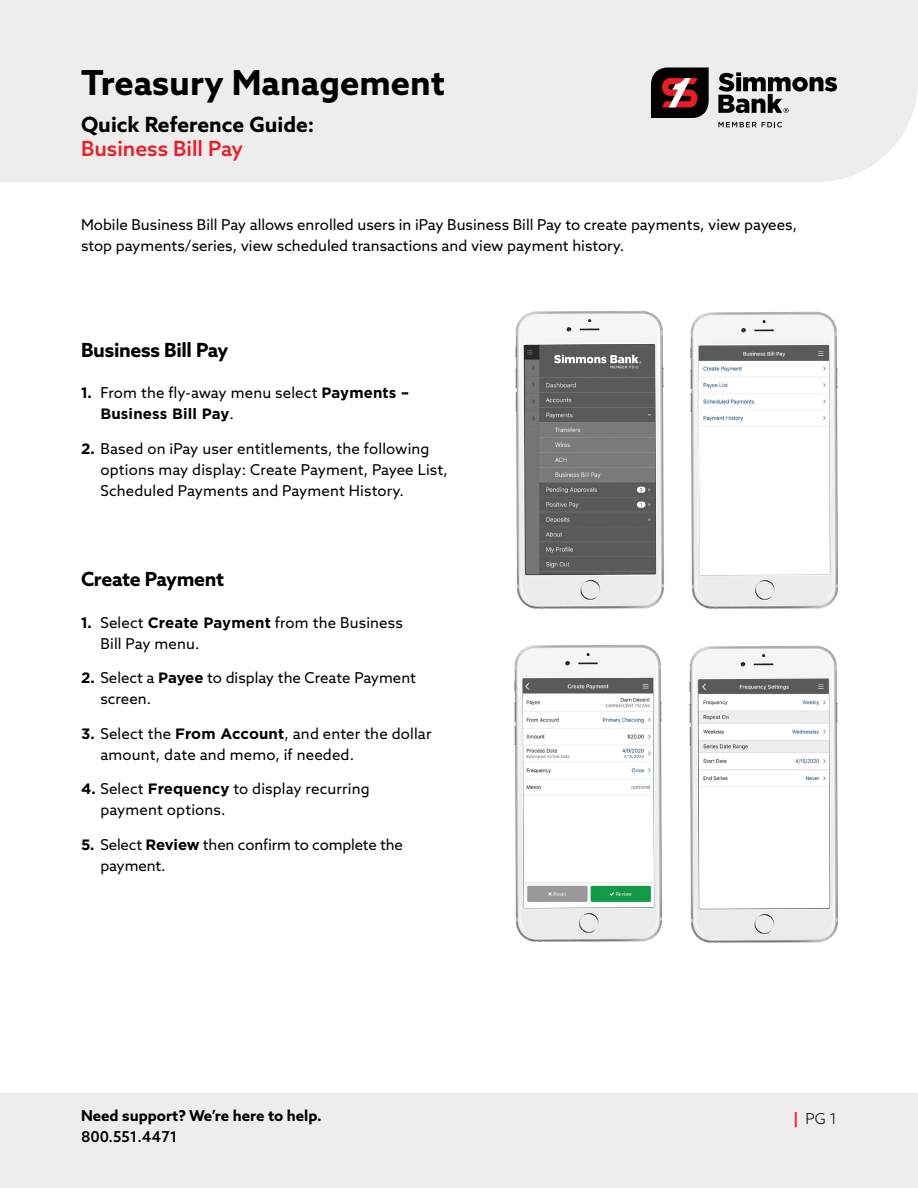
<style>
.page{position:relative;width:918px;height:1188px;background:#fff}
.page>*{position:absolute;margin:0;border:0;box-sizing:border-box;transform-origin:0 0}
.t1{font:700 34.5px "Azo Sans";color:#000}
.H1-1{font:700 21px/24px "Azo Sans";color:#000}
.H2-2{font:700 19.5px "Azo Sans";letter-spacing:-.015em;color:#000}
.Body_Copy{font:15px/21px "Azo Sans";color:#000}
.t2{font:700 15px/21px "Gotham";letter-spacing:.01em;color:#000}
.t3{font:700 15px "Azo Sans";color:#000}
.t4{font:500 15px "Azo Sans";color:#000}
.t5{font:300 15px "Azo Sans";color:#000}
.s1{font-weight:500;color:#ea1d25}
.s2{font-family:"Azo Sans";font-weight:400}
.s3{font-family:"Gotham";font-weight:700}
.s4{font-weight:700;color:#ea1d25}
</style>
<div class="page">
<div style="left:0;top:0;width:918px;height:182px;background:#ededee"></div>
<div style="left:0;top:1094px;width:918px;height:94px;background:#ededee"></div>
<svg style="left:651px;top:68px;width:58px;height:50px;background:#482325"></svg>
<svg style="left:718px;top:122px;width:64px;height:5px"></svg>
<svg style="left:718px;top:72px;width:119px;height:41px;background:#929292"></svg>
<img style="left:515px;top:310px;width:150px;height:299px">
<img style="left:525px;top:344px;width:131px;height:231px">
<img style="left:690px;top:311px;width:149px;height:298px">
<img style="left:699px;top:345px;width:130px;height:230px">
<img style="left:514px;top:644px;width:149px;height:298px">
<img style="left:523px;top:678px;width:131px;height:230px">
<img style="left:525px;top:869px;width:128px;height:37px">
<img style="left:689px;top:645px;width:150px;height:298px">
<img style="left:698px;top:679px;width:131px;height:230px">
<h1 class="t1" style="left:81px;top:59px;width:366px">Treasury Management</h1>
<h1 class="H1-1" style="left:81px;top:112px;width:235px">Quick Reference Guide:<br><span class="s1">Business Bill Pay</span></h1>
<p class="Body_Copy" style="left:81px;top:214px;width:718px">Mobile Business Bill Pay allows enrolled users in iPay Business Bill Pay to create payments, view payees, stop payments/series, view scheduled transactions and view payment history.</p>
<h2 class="H2-2" style="left:81px;top:337px;width:149px">Business Bill Pay</h2>
<p class="t2" style="left:100px;top:382px;width:310px;text-indent:-20px">1. <span class="s2">From the fly-away menu select</span> Payments –<br>Business Bill Pay<span class="s2">.</span></p>
<p class="Body_Copy" style="left:100px;top:438px;width:349px;text-indent:-20px"><span class="s3">2.</span> Based on iPay user entitlements, the following options may display: Create Payment, Payee List,<br>Scheduled Payments and Payment History.</p>
<h2 class="H2-2" style="left:81px;top:567px;width:145px">Create Payment</h2>
<p class="Body_Copy" style="left:100px;top:612px;width:304px;text-indent:-20px"><span class="s3">1.</span> Select <span class="s3">Create Payment</span> from the Business<br>Bill Pay menu.</p>
<p class="Body_Copy" style="left:100px;top:667px;width:317px;text-indent:-20px"><span class="s3">2.</span> Select a <span class="s3">Payee</span> to display the Create Payment screen.</p>
<p class="Body_Copy" style="left:100px;top:723px;width:333px;text-indent:-20px"><span class="s3">3.</span> Select the <span class="s3">From Account</span>, and enter the dollar amount, date and memo, if needed.</p>
<p class="Body_Copy" style="left:100px;top:778px;width:271px;text-indent:-20px"><span class="s3">4.</span> Select <span class="s3">Frequency</span> to display recurring payment options.</p>
<p class="Body_Copy" style="left:100px;top:834px;width:304px;text-indent:-20px"><span class="s3">5.</span> Select <span class="s3">Review</span> then confirm to complete the payment.</p>
<p class="t3" style="left:81px;top:1106px;width:242px">Need support? We’re here to help.</p>
<p class="t4" style="left:81px;top:1127px;width:98px">800.551.4471</p>
<p class="t5" style="left:793px;top:1109px;width:45px"><span class="s4">|</span> PG 1</p>
</div>
